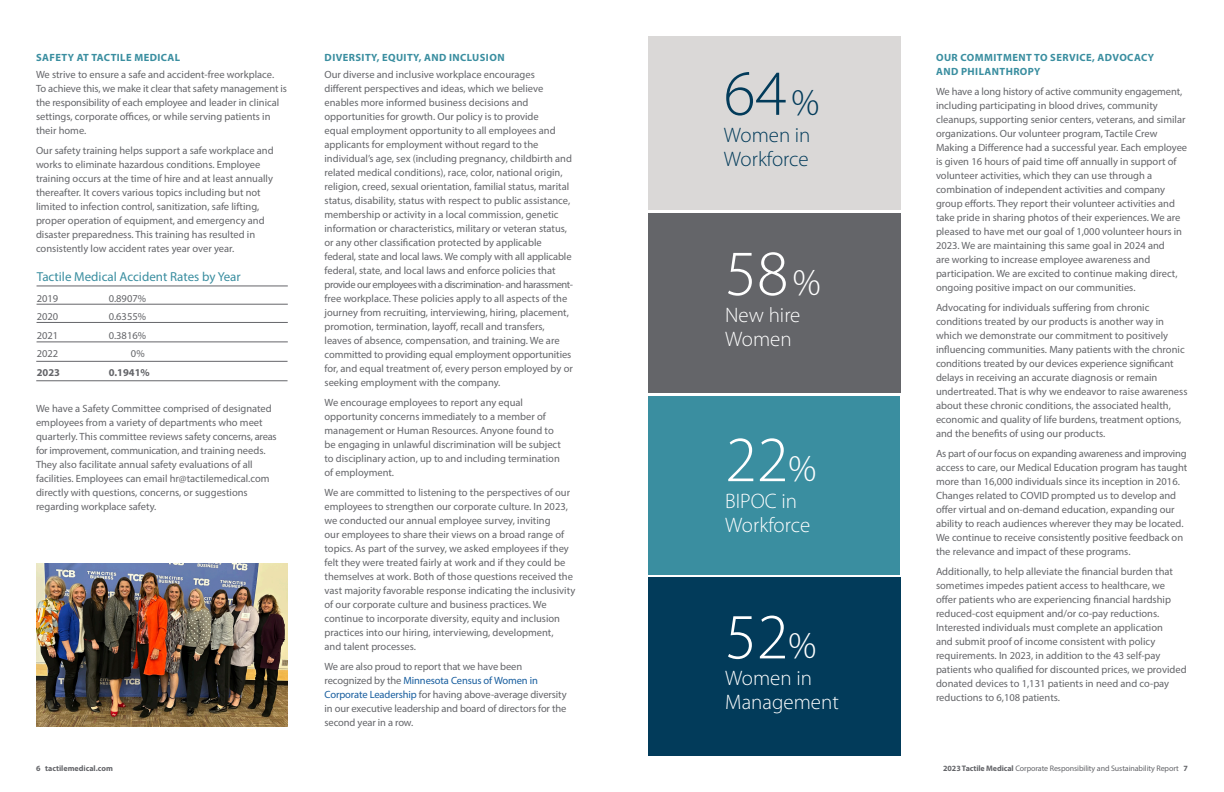
<style>
.page{position:relative;width:1224px;height:792px;background:#fff}
.page>*{position:absolute;margin:0;border:0;box-sizing:border-box;transform-origin:0 0}
.t1{font:300 64.8px "Myriad Pro";color:#fff}
.t2{font:300 64.8px "Myriad Pro";color:#023b5a}
.t3{font:300 21px/24px "Myriad Pro";color:#fff}
.t4{font:300 21px/24px "Myriad Pro";color:#023b5a}
.t5{font:13px "Myriad Pro";color:#3a8ea0}
.t6{font:10.5px/14px "Myriad Pro";color:#646569}
.t7{font:700 10.5px/14px "Myriad Pro";letter-spacing:.04em;color:#3a8ea0}
.t8{font:700 10.5px "Myriad Pro";color:#646569}
.t9{font:8px "Myriad Pro";letter-spacing:-.01em;color:#646569}
.t10{font:700 8px "Myriad Pro";color:#646569}
.s1{color:#175d9e}
.s2{font-size:37.8px}
.s3{font-weight:700}
</style>
<div class="page">
<div style="left:648px;top:36px;width:252px;height:174px;background:#dad8d7"></div>
<div style="left:648px;top:213px;width:252px;height:180px;background:#646569"></div>
<div style="left:648px;top:396px;width:252px;height:179px;background:#3a8ea0"></div>
<div style="left:648px;top:578px;width:252px;height:178px;background:#023b5a"></div>
<hr style="left:37px;top:285px;width:251px;height:1px;background:#646569">
<hr style="left:37px;top:342px;width:251px;height:1px;background:#646569">
<hr style="left:36px;top:361px;width:252px;height:1px;background:#646569">
<hr style="left:36px;top:381px;width:252px;height:1px;background:#646569">
<hr style="left:37px;top:322px;width:251px;height:1px;background:#646569">
<hr style="left:37px;top:304px;width:251px;height:1px;background:#646569">
<img style="left:36px;top:564px;width:252px;height:163px">
<p class="t7" style="left:36px;top:50px;width:146px">SAFETY AT TACTILE MEDICAL</p>
<p class="t6" style="left:36px;top:67px;width:253px">We strive to ensure a safe and accident-free workplace.<br>To achieve this, we make it clear that safety management is the responsibility of each employee and leader in clinical settings, corporate offices, or while serving patients in their home.</p>
<p class="t6" style="left:36px;top:143px;width:239px">Our safety training helps support a safe workplace and works to eliminate hazardous conditions. Employee training occurs at the time of hire and at least annually thereafter. It covers various topics including but not limited to infection control, sanitization, safe lifting, proper operation of equipment, and emergency and disaster preparedness. This training has resulted in consistently low accident rates year over year.</p>
<p class="t5" style="left:37px;top:269px;width:206px">Tactile Medical Accident Rates by Year</p>
<p class="t6" style="left:37px;top:291px;width:23px">2019</p>
<p class="t6" style="left:109px;top:291px;width:39px">0.8907%</p>
<p class="t6" style="left:37px;top:310px;width:23px">2020</p>
<p class="t6" style="left:109px;top:310px;width:39px">0.6355%</p>
<p class="t6" style="left:37px;top:328px;width:23px">2021</p>
<p class="t6" style="left:109px;top:328px;width:39px">0.3816%</p>
<p class="t6" style="left:37px;top:347px;width:23px">2022</p>
<p class="t6" style="left:131px;top:347px;width:15px">0%</p>
<p class="t8" style="left:37px;top:365px;width:25px">2023</p>
<p class="t8" style="left:109px;top:365px;width:43px">0.1941%</p>
<p class="t6" style="left:36px;top:401px;width:242px">We have a Safety Committee comprised of designated employees from a variety of departments who meet quarterly. This committee reviews safety concerns, areas for improvement, communication, and training needs.<br>They also facilitate annual safety evaluations of all facilities. Employees can email hr@tactilemedical.com directly with questions, concerns, or suggestions regarding workplace safety.</p>
<p class="t7" style="left:325px;top:50px;width:181px">DIVERSITY, EQUITY, AND INCLUSION</p>
<p class="t6" style="left:325px;top:67px;width:250px">Our diverse and inclusive workplace encourages different perspectives and ideas, which we believe enables more informed business decisions and opportunities for growth. Our policy is to provide<br>equal employment opportunity to all employees and applicants for employment without regard to the individual’s age, sex (including pregnancy, childbirth and related medical conditions), race, color, national origin, religion, creed, sexual orientation, familial status, marital status, disability, status with respect to public assistance, membership or activity in a local commission, genetic information or characteristics, military or veteran status, or any other classification protected by applicable federal, state and local laws. We comply with all applicable federal, state, and local laws and enforce policies that provide our employees with a discrimination- and harassment&shy;free workplace. These policies apply to all aspects of the journey from recruiting, interviewing, hiring, placement, promotion, termination, layoff, recall and transfers, leaves of absence, compensation, and training. We are committed to providing equal employment opportunities for, and equal treatment of, every person employed by or seeking employment with the company.</p>
<p class="t6" style="left:325px;top:395px;width:238px">We encourage employees to report any equal opportunity concerns immediately to a member of management or Human Resources. Anyone found to be engaging in unlawful discrimination will be subject to disciplinary action, up to and including termination of employment.</p>
<p class="t6" style="left:325px;top:485px;width:252px">We are committed to listening to the perspectives of our employees to strengthen our corporate culture. In 2023, we conducted our annual employee survey, inviting<br>our employees to share their views on a broad range of topics. As part of the survey, we asked employees if they felt they were treated fairly at work and if they could be themselves at work. Both of those questions received the vast majority favorable response indicating the inclusivity of our corporate culture and business practices. We continue to incorporate diversity, equity and inclusion practices into our hiring, interviewing, development,<br>and talent processes.</p>
<p class="t6" style="left:325px;top:659px;width:244px">We are also proud to report that we have been recognized by the <span class="s1">Minnesota Census of Women in Corporate Leadership</span> for having above-average diversity in our executive leadership and board of directors for the second year in a row.</p>
<p class="t2" style="left:724px;top:54px;width:97px">64 <span class="s2">%</span></p>
<p class="t4" style="left:724px;top:122px;width:88px">Women in<br>Workforce</p>
<p class="t1" style="left:725px;top:234px;width:97px">58 <span class="s2">%</span></p>
<p class="t3" style="left:725px;top:303px;width:77px">New hire<br>Women</p>
<p class="t1" style="left:725px;top:421px;width:93px">22<span class="s2">%</span></p>
<p class="t3" style="left:725px;top:489px;width:86px">BIPOC in<br>Workforce</p>
<p class="t1" style="left:725px;top:598px;width:93px">52<span class="s2">%</span></p>
<p class="t3" style="left:725px;top:666px;width:115px">Women in<br>Management</p>
<p class="t7" style="left:936px;top:50px;width:220px">OUR COMMITMENT TO SERVICE, ADVOCACY<br>AND PHILANTHROPY</p>
<p class="t6" style="left:936px;top:84px;width:253px">We have a long history of active community engagement, including participating in blood drives, community cleanups, supporting senior centers, veterans, and similar organizations. Our volunteer program, Tactile Crew Making a Difference had a successful year. Each employee is given 16 hours of paid time off annually in support of volunteer activities, which they can use through a combination of independent activities and company group efforts. They report their volunteer activities and take pride in sharing photos of their experiences. We are pleased to have met our goal of 1,000 volunteer hours in 2023. We are maintaining this same goal in 2024 and<br>are working to increase employee awareness and participation. We are excited to continue making direct, ongoing positive impact on our communities.</p>
<p class="t6" style="left:936px;top:300px;width:253px">Advocating for individuals suffering from chronic conditions treated by our products is another way in which we demonstrate our commitment to positively influencing communities. Many patients with the chronic conditions treated by our devices experience significant delays in receiving an accurate diagnosis or remain undertreated. That is why we endeavor to raise awareness about these chronic conditions, the associated health, economic and quality of life burdens, treatment options, and the benefits of using our products.</p>
<p class="t6" style="left:936px;top:446px;width:253px">As part of our focus on expanding awareness and improving access to care, our Medical Education program has taught more than 16,000 individuals since its inception in 2016.<br>Changes related to COVID prompted us to develop and offer virtual and on-demand education, expanding our ability to reach audiences wherever they may be located.<br>We continue to receive consistently positive feedback on the relevance and impact of these programs.</p>
<p class="t6" style="left:936px;top:564px;width:252px">Additionally, to help alleviate the financial burden that sometimes impedes patient access to healthcare, we offer patients who are experiencing financial hardship reduced-cost equipment and/or co-pay reductions.<br>Interested individuals must complete an application<br>and submit proof of income consistent with policy requirements. In 2023, in addition to the 43 self-pay patients who qualified for discounted prices, we provided donated devices to 1,131 patients in need and co-pay reductions to 6,108 patients.</p>
<p class="t10" style="left:36px;top:763px;width:78px">6 tactilemedical.com</p>
<p class="t9" style="left:943px;top:763px;width:246px"><span class="s3">2023 Tactile Medical</span> Corporate Responsibility and Sustainability Report <span class="s3">7</span></p>
</div>
